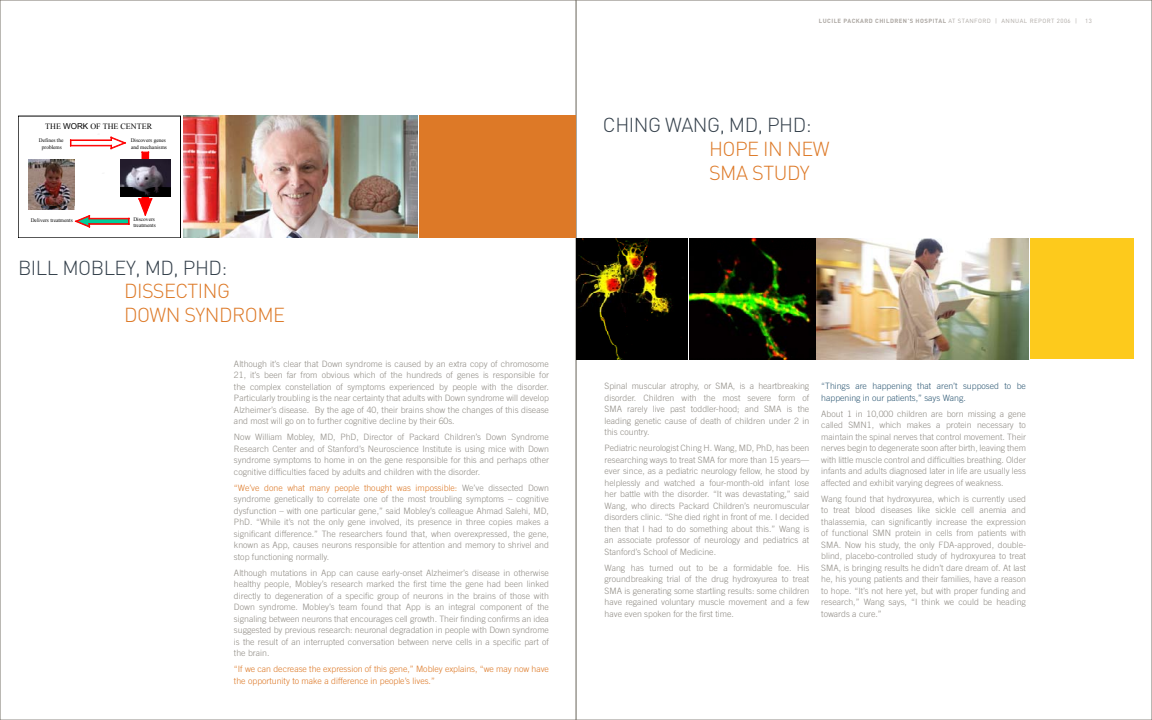
<style>
.page{position:relative;width:1152px;height:720px;background:#fff}
.page>*{position:absolute;margin:0;border:0;box-sizing:border-box;transform-origin:0 0}
.t1{font:300 20px/24px "DIN";letter-spacing:-.025em;color:#dd7927}
.t2{font:300 20px "DIN";letter-spacing:-.025em;color:#323e49}
.t3{font:300 8.8px/11.5px "Trade Gothic";color:#928e87;text-align:justify}
.t4{font:300 8.8px/11.5px "Trade Gothic";color:#dd7927}
.t5{font:300 8.8px/11.5px "Trade Gothic";color:#335d78}
.t6{font:8.1px "Times New Roman";color:#000}
.t7{font:700 6px "DIN";letter-spacing:.075em;color:#aca7a2}
.t8{font:6px "DIN";color:#aca7a2}
.t9{font:5.4px/6.5px "Times New Roman";color:#000}
.s1{font-family:"Arial"}
.s2{color:#dd7927}
.s3{font-weight:400}
</style>
<div class="page">
<img style="left:183px;top:116px;width:234px;height:122px">
<svg style="left:138px;top:152px;width:14px;height:64px"></svg>
<img style="left:121px;top:159px;width:50px;height:37px">
<svg style="left:70px;top:137px;width:56px;height:12px"></svg>
<svg style="left:75px;top:215px;width:55px;height:13px"></svg>
<img style="left:28px;top:159px;width:47px;height:50px">
<div style="left:420px;top:116px;width:156px;height:122px;background:#dd7927"></div>
<div style="left:1031px;top:238px;width:103px;height:121px;background:#fdca1c"></div>
<img style="left:577px;top:238px;width:238px;height:121px">
<img style="left:817px;top:238px;width:212px;height:121px">
<p class="t6" style="left:45px;top:122px;width:108px">THE <span class="s1">WORK</span> OF THE CENTER</p>
<p class="t9" style="left:39px;top:137px;width:26px;text-align:center">Defines the problems</p>
<p class="t9" style="left:31px;top:217px;width:44px">Delivers treatments</p>
<p class="t9" style="left:131px;top:137px;width:38px">Discovers genes and mechanisms</p>
<p class="t9" style="left:133px;top:215px;width:24px">Discovers treatments</p>
<h1 class="t2" style="left:18px;top:255px;width:211px">BILL MOBLEY, MD, PHD:</h1>
<h1 class="t1" style="left:124px;top:279px;width:28px">DISSECTING<br>DOWN</h1>
<h1 class="t1" style="left:185px;top:303px;width:25px">SYNDROME</h1>
<p class="t3" style="left:234px;top:358px;width:317px">Although it’s clear that Down syndrome is caused by an extra copy of chromosome 21, it’s been far from obvious which of the hundreds of genes is responsible for the complex constellation of symptoms experienced by people with the disorder.<br>Particularly troubling is the near certainty that adults with Down syndrome will develop Alzheimer’s disease. By the age of 40, their brains show the changes of this disease and most will go on to further cognitive decline by their 60s.</p>
<p class="t3" style="left:234px;top:431px;width:317px">Now William Mobley, MD, PhD, Director of Packard Children’s Down Syndrome Research Center and of Stanford’s Neuroscience Institute is using mice with Down syndrome symptoms to home in on the gene responsible for this and perhaps other cognitive difficulties faced by adults and children with the disorder.</p>
<p class="t3" style="left:234px;top:482px;width:317px"><span class="s2">“We’ve done what many people thought was impossible:</span> We’ve dissected Down syndrome genetically to correlate one of the most troubling symptoms – cognitive dysfunction – with one particular gene,” said Mobley’s colleague Ahmad Salehi, MD, PhD. “While it’s not the only gene involved, its presence in three copies makes a significant difference.” The researchers found that, when overexpressed, the gene, known as App, causes neurons responsible for attention and memory to shrivel and stop functioning normally.</p>
<p class="t3" style="left:234px;top:567px;width:317px">Although mutations in App can cause early-onset Alzheimer’s disease in otherwise healthy people, Mobley’s research marked the first time the gene had been linked directly to degeneration of a specific group of neurons in the brains of those with Down syndrome. Mobley’s team found that App is an integral component of the signaling between neurons that encourages cell growth. Their finding confirms an idea suggested by previous research: neuronal degradation in people with Down syndrome is the result of an interrupted conversation between nerve cells in a specific part of the brain.</p>
<p class="t4" style="left:234px;top:663px;width:317px">“If we can decrease the expression of this gene,” Mobley explains, “we may now have the opportunity to make a difference in people’s lives.”</p>
<p class="t7" style="left:819px;top:17px;width:260px">LUCILE PACKARD CHILDREN’S HOSPITAL <span class="s3">AT STANFORD | ANNUAL REPORT 2006 |</span></p>
<p class="t8" style="left:1085px;top:17px;width:8px">13</p>
<h1 class="t2" style="left:603px;top:113px;width:210px">CHING WANG, MD, PHD:</h1>
<h1 class="t1" style="left:709px;top:136px;width:122px">HOPE IN NEW<br>SMA STUDY</h1>
<p class="t3" style="left:605px;top:380px;width:206px">Spinal muscular atrophy, or SMA, is a heartbreaking disorder. Children with the most severe form of SMA rarely live past toddler-hood; and SMA is the leading genetic cause of death of children under 2 in this country.</p>
<p class="t3" style="left:605px;top:442px;width:206px">Pediatric neurologist Ching H. Wang, MD, PhD, has been researching ways to treat SMA for more than 15 years— ever since, as a pediatric neurology fellow, he stood by helplessly and watched a four-month-old infant lose her battle with the disorder. “It was devastating,” said Wang, who directs Packard Children’s neuromuscular disorders clinic. “She died right in front of me. I decided then that I had to do something about this.” Wang is an associate professor of neurology and pediatrics at Stanford’s School of Medicine.</p>
<p class="t3" style="left:605px;top:562px;width:206px">Wang has turned out to be a formidable foe. His groundbreaking trial of the drug hydroxyurea to treat SMA is generating some startling results: some children have regained voluntary muscle movement and a few have even spoken for the first time.</p>
<p class="t5" style="left:821px;top:380px;width:206px">“Things are happening that aren’t supposed to be happening in our patients,” says Wang.</p>
<p class="t3" style="left:821px;top:408px;width:206px">About 1 in 10,000 children are born missing a gene called SMN1, which makes a protein necessary to maintain the spinal nerves that control movement. Their nerves begin to degenerate soon after birth, leaving them with little muscle control and difficulties breathing. Older infants and adults diagnosed later in life are usually less affected and exhibit varying degrees of weakness.</p>
<p class="t3" style="left:821px;top:493px;width:206px">Wang found that hydroxyurea, which is currently used to treat blood diseases like sickle cell anemia and thalassemia, can significantly increase the expression of functional SMN protein in cells from patients with SMA. Now his study, the only FDA-approved, double&shy;blind, placebo-controlled study of hydroxyurea to treat SMA, is bringing results he didn’t dare dream of. At last he, his young patients and their families, have a reason to hope. “It’s not here yet, but with proper funding and research,” Wang says, “I think we could be heading towards a cure.”</p>
</div>
